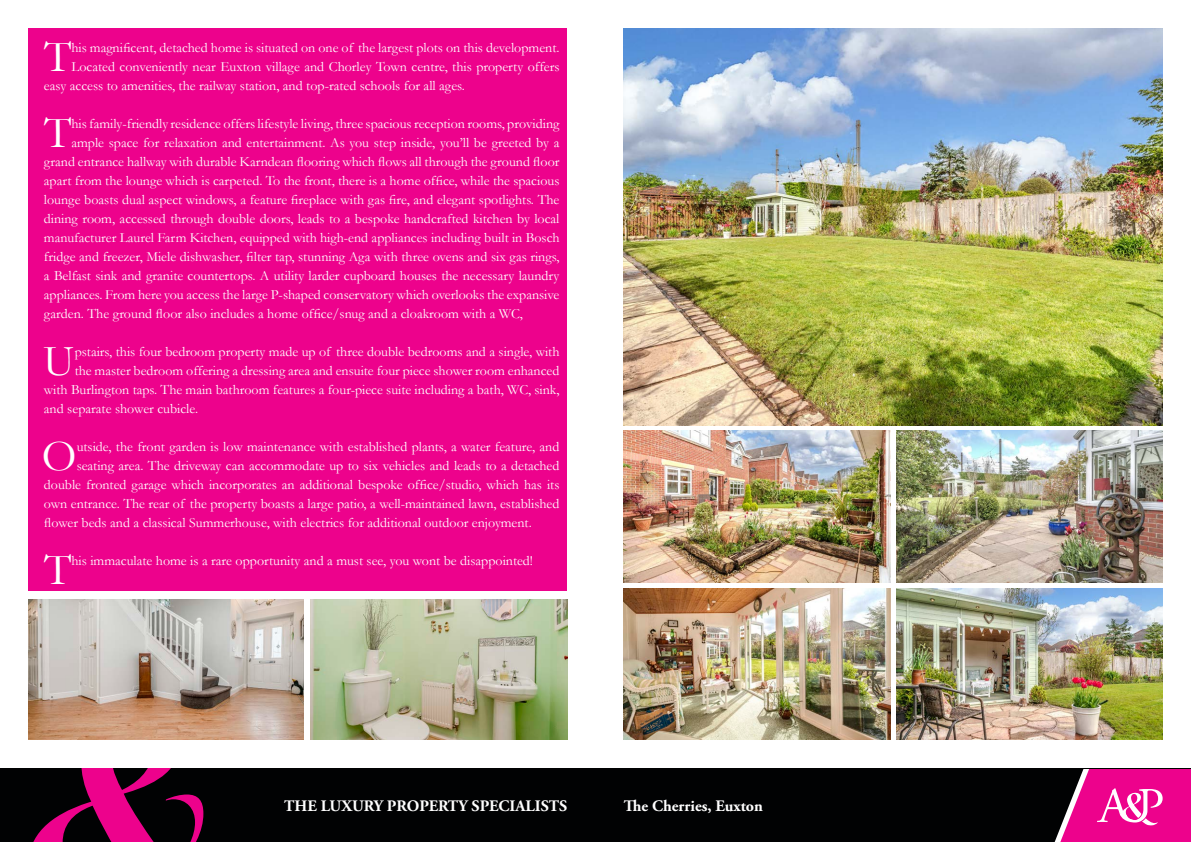
<style>
.page{position:relative;width:1191px;height:842px;background:#fff}
.page>*{position:absolute;margin:0;border:0;box-sizing:border-box;transform-origin:0 0}
.t1{font:44.5px "Garamond";color:#fff}
.t2{font:700 16px "Adobe Garamond Pro";color:#fff}
.t3{font:14px "Garamond";color:#fff}
</style>
<div class="page">
<div style="left:0;top:769px;width:1191px;height:73px;background:#010203"></div>
<svg style="left:33px;top:769px;width:171px;height:73px"></svg>
<svg style="left:1054px;top:769px;width:137px;height:73px;background:#d51e89"></svg>
<div style="left:28px;top:28px;width:539px;height:563px;background:#ed028c"></div>
<img style="left:624px;top:28px;width:538px;height:397px">
<img style="left:896px;top:588px;width:266px;height:152px">
<img style="left:624px;top:588px;width:266px;height:152px">
<img style="left:896px;top:431px;width:266px;height:152px">
<img style="left:624px;top:431px;width:266px;height:152px">
<img style="left:310px;top:600px;width:257px;height:140px">
<img style="left:28px;top:600px;width:275px;height:140px">
<p class="t1" style="left:44px;top:27px;width:29px">T</p>
<p class="t3" style="left:71px;top:38px;width:489px">his magnificent, detached home is situated on one of the largest plots on this development.</p>
<p class="t3" style="left:71px;top:57px;width:489px">Located conveniently near Euxton village and Chorley Town centre, this property offers</p>
<p class="t3" style="left:44px;top:76px;width:422px">easy access to amenities, the railway station, and top-rated schools for all ages.</p>
<p class="t1" style="left:44px;top:103px;width:29px">T</p>
<p class="t3" style="left:71px;top:114px;width:489px">his family-friendly residence offers lifestyle living, three spacious reception rooms, providing</p>
<p class="t3" style="left:71px;top:133px;width:489px">ample space for relaxation and entertainment. As you step inside, you’ll be greeted by a</p>
<p class="t3" style="left:44px;top:152px;width:517px">grand entrance hallway with durable Karndean flooring which flows all through the ground floor</p>
<p class="t3" style="left:44px;top:171px;width:517px">apart from the lounge which is carpeted. To the front, there is a home office, while the spacious</p>
<p class="t3" style="left:44px;top:190px;width:517px">lounge boasts dual aspect windows, a feature fireplace with gas fire, and elegant spotlights. The</p>
<p class="t3" style="left:44px;top:209px;width:517px">dining room, accessed through double doors, leads to a bespoke handcrafted kitchen by local</p>
<p class="t3" style="left:44px;top:228px;width:517px">manufacturer Laurel Farm Kitchen, equipped with high-end appliances including built in Bosch</p>
<p class="t3" style="left:44px;top:247px;width:517px">fridge and freezer, Miele dishwasher, filter tap, stunning Aga with three ovens and six gas rings,</p>
<p class="t3" style="left:44px;top:266px;width:517px">a Belfast sink and granite countertops. A utility larder cupboard houses the necessary laundry</p>
<p class="t3" style="left:44px;top:285px;width:517px">appliances. From here you access the large P-shaped conservatory which overlooks the expansive</p>
<p class="t3" style="left:44px;top:304px;width:480px">garden. The ground floor also includes a home office/snug and a cloakroom with a WC,</p>
<p class="t1" style="left:43px;top:331px;width:33px">U</p>
<p class="t3" style="left:75px;top:342px;width:486px">pstairs, this four bedroom property made up of three double bedrooms and a single, with</p>
<p class="t3" style="left:75px;top:361px;width:486px">the master bedroom offering a dressing area and ensuite four piece shower room enhanced</p>
<p class="t3" style="left:44px;top:380px;width:517px">with Burlington taps. The main bathroom features a four-piece suite including a bath, WC, sink,</p>
<p class="t3" style="left:44px;top:399px;width:156px">and separate shower cubicle.</p>
<p class="t1" style="left:42px;top:426px;width:36px">O</p>
<p class="t3" style="left:77px;top:437px;width:484px">utside, the front garden is low maintenance with established plants, a water feature, and</p>
<p class="t3" style="left:77px;top:456px;width:484px">seating area. The driveway can accommodate up to six vehicles and leads to a detached</p>
<p class="t3" style="left:44px;top:475px;width:517px">double fronted garage which incorporates an additional bespoke office/studio, which has its</p>
<p class="t3" style="left:44px;top:494px;width:517px">own entrance. The rear of the property boasts a large patio, a well-maintained lawn, established</p>
<p class="t3" style="left:44px;top:513px;width:489px">flower beds and a classical Summerhouse, with electrics for additional outdoor enjoyment.</p>
<p class="t1" style="left:44px;top:540px;width:29px">T</p>
<p class="t3" style="left:71px;top:551px;width:463px">his immaculate home is a rare opportunity and a must see, you wont be disappointed!</p>
<p class="t2" style="left:284px;top:797px;width:284px">THE LUXURY PROPERTY SPECIALISTS</p>
<p class="t2" style="left:624px;top:797px;width:141px">The Cherries, Euxton</p>
</div>
